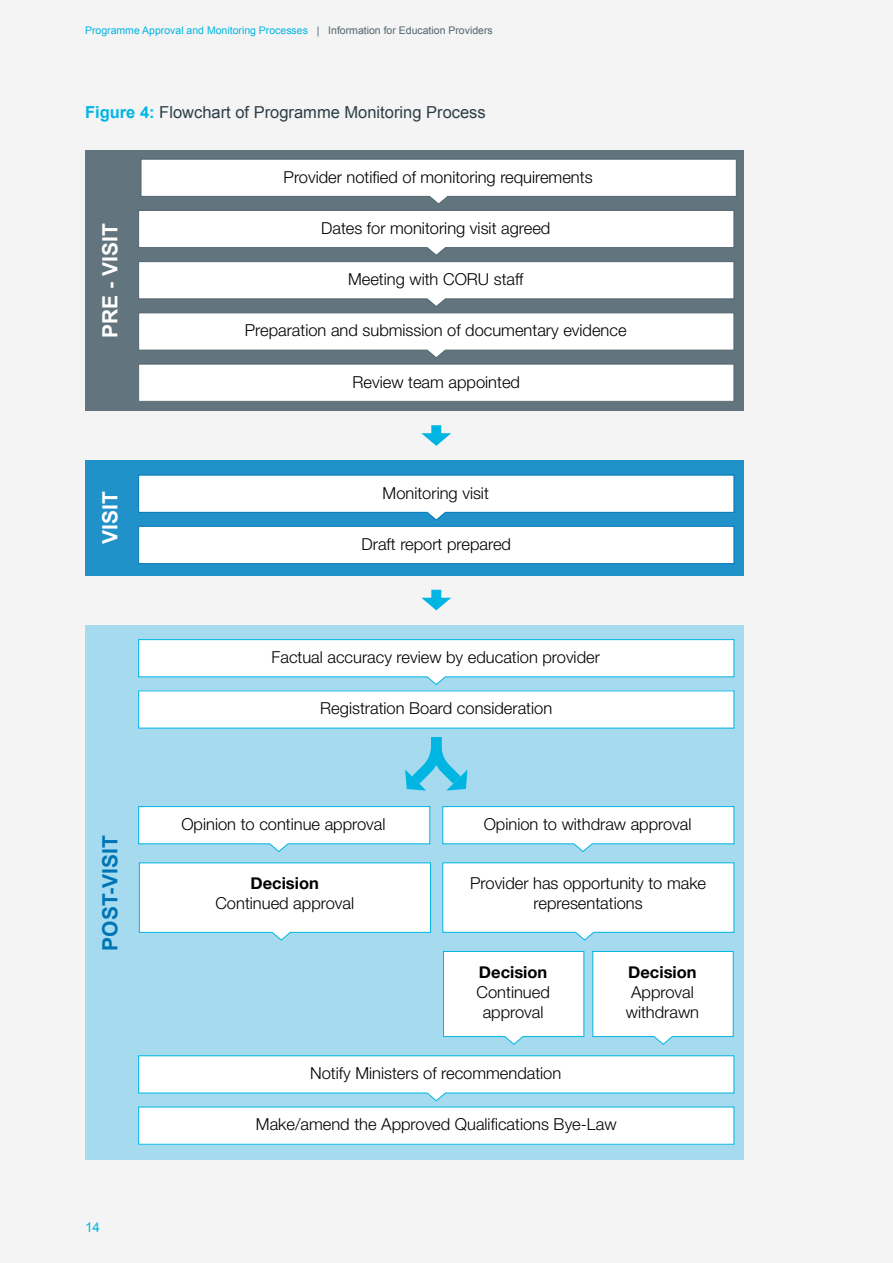
<style>
.page{position:relative;width:893px;height:1263px;background:#f4f4f4}
.page>*{position:absolute;margin:0;border:0;box-sizing:border-box;transform-origin:0 0}
.t1{font:700 21px "Arial";color:#fff}
.t2{font:700 21px "Arial";color:#0075b6}
.t3{font:300 16.5px/19.8px "Helvetica Neue";color:#000;text-align:center}
.t4{font:16.5px "Arial";color:#2c3e47}
.t5{font:700 16.5px "Helvetica Neue";color:#000}
.t6{font:13.5px "Arial";color:#00b5e2}
.t7{font:10.5px "Arial";color:#00b5e2}
.s1{color:#51646d}
.s2{font-weight:700;color:#00b5e2}
</style>
<div class="page">
<div style="left:85px;top:625px;width:658px;height:535px;background:#a6daef"></div>
<svg style="left:421px;top:425px;width:30px;height:21px"></svg>
<svg style="left:421px;top:590px;width:30px;height:20px"></svg>
<div style="left:85px;top:150px;width:658px;height:261px;background:#62747e"></div>
<div style="left:85px;top:460px;width:658px;height:116px;background:#2091c9"></div>
<div style="left:139px;top:364px;width:595px;height:37px;background:#fff"></div>
<div style="left:138px;top:364px;width:596px;height:38px;border:1px solid #51646d"></div>
<div style="left:139px;top:526px;width:595px;height:38px;background:#fff"></div>
<div style="left:138px;top:526px;width:596px;height:38px;border:1px solid #0075b6"></div>
<svg style="left:138px;top:474px;width:597px;height:47px"></svg>
<svg style="left:138px;top:639px;width:597px;height:46px;background:#e4f5fa"></svg>
<svg style="left:138px;top:1055px;width:597px;height:47px"></svg>
<svg style="left:138px;top:159px;width:599px;height:199px"></svg>
<svg style="left:139px;top:862px;width:292px;height:79px;background:#edf8fc"></svg>
<svg style="left:442px;top:862px;width:293px;height:79px;background:#edf8fc"></svg>
<svg style="left:443px;top:951px;width:142px;height:94px;background:#eff9fc"></svg>
<svg style="left:592px;top:951px;width:142px;height:94px;background:#eff9fc"></svg>
<svg style="left:401px;top:728px;width:71px;height:63px"></svg>
<div style="left:421px;top:713px;width:35px;height:23px;background:#a6daef"></div>
<div style="left:139px;top:691px;width:595px;height:37px;background:#fff"></div>
<div style="left:139px;top:1107px;width:595px;height:37px;background:#fff"></div>
<svg style="left:442px;top:806px;width:293px;height:46px"></svg>
<svg style="left:138px;top:806px;width:293px;height:46px;background:#e3f5fa"></svg>
<p class="t7" style="left:85px;top:23px;width:409px">Programme Approval and Monitoring Processes <span class="s1">| Information for Education Providers</span></p>
<p class="t4" style="left:85px;top:102px;width:402px"><span class="s2">Figure 4:</span> Flowchart of Programme Monitoring Process</p>
<p class="t1" style="left:96px;top:338px;width:116px;rotate:-90deg">PRE - VISIT</p>
<p class="t1" style="left:96px;top:544px;width:54px;rotate:-90deg">VISIT</p>
<p class="t2" style="left:96px;top:951px;width:117px;rotate:-90deg">POST-VISIT</p>
<p class="t6" style="left:85px;top:1219px;width:17px">14</p>
<p class="t3" style="left:284px;top:166px;width:310px">Provider notified of monitoring requirements</p>
<p class="t3" style="left:321px;top:217px;width:231px">Dates for monitoring visit agreed</p>
<p class="t3" style="left:348px;top:268px;width:177px">Meeting with CORU staff</p>
<p class="t3" style="left:245px;top:320px;width:383px">Preparation and submission of documentary evidence</p>
<p class="t3" style="left:353px;top:371px;width:169px">Review team appointed</p>
<p class="t3" style="left:383px;top:482px;width:108px">Monitoring visit</p>
<p class="t3" style="left:362px;top:533px;width:151px">Draft report prepared</p>
<p class="t3" style="left:272px;top:646px;width:330px">Factual accuracy review by education provider</p>
<p class="t3" style="left:320px;top:697px;width:233px">Registration Board consideration</p>
<p class="t3" style="left:181px;top:813px;width:206px">Opinion to continue approval</p>
<p class="t3" style="left:484px;top:813px;width:209px">Opinion to withdraw approval</p>
<p class="t5" style="left:251px;top:870px;width:70px">Decision</p>
<p class="t3" style="left:215px;top:892px;width:140px">Continued approval</p>
<p class="t3" style="left:470px;top:872px;width:237px">Provider has opportunity to make representations</p>
<p class="t5" style="left:479px;top:959px;width:70px">Decision</p>
<p class="t3" style="left:476px;top:981px;width:75px">Continued approval</p>
<p class="t5" style="left:628px;top:959px;width:70px">Decision</p>
<p class="t3" style="left:626px;top:981px;width:75px">Approval withdrawn</p>
<p class="t3" style="left:310px;top:1062px;width:253px">Notify Ministers of recommendation</p>
<p class="t3" style="left:256px;top:1114px;width:362px">Make/amend the Approved Qualifications Bye-Law</p>
</div>
